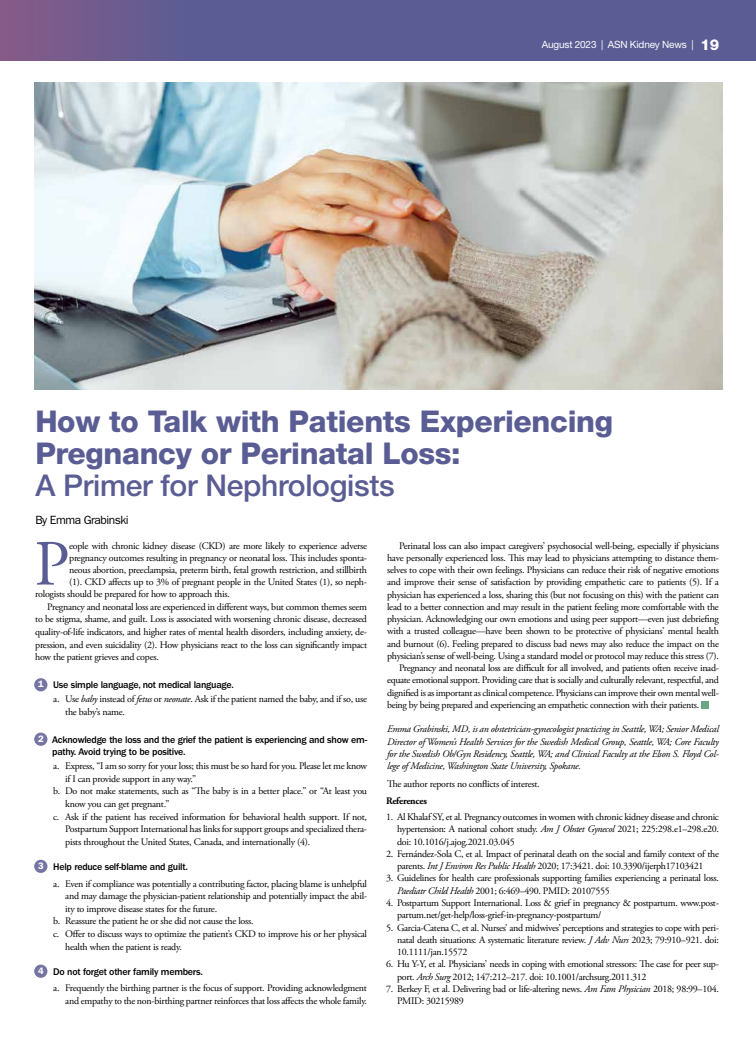
<style>
.page{position:relative;width:756px;height:1044px;background:#fff}
.page>*{position:absolute;margin:0;border:0;box-sizing:border-box;transform-origin:0 0}
.t1{font:64.3px "Adobe Garamond Pro";color:#5a5d94}
.t2{font:800 30px/32px "Helvetica Neue LT Std";letter-spacing:-.01em;color:#5a5d94}
.t3{font:500 30px "Helvetica Neue LT Std";letter-spacing:-.01em;color:#5a5d94}
.t4{font:11.9px "ITC Franklin Gothic Std";letter-spacing:-.04em;color:#000}
.t5{font:10px/12.3px "Adobe Garamond Pro";letter-spacing:-.025em;color:#000}
.t6{font:italic 10px/12.3px "Adobe Garamond Pro";letter-spacing:-.02em;color:#000;text-align:justify}
.t7{font:500 10px/12.6px "ITC Franklin Gothic Std";letter-spacing:-.025em;color:#000}
.t8{font:10px "Helvetica Neue LT Std";letter-spacing:-.015em;color:#fff}
.t9{font:700 10px "Adobe Garamond Pro";letter-spacing:-.025em;color:#000}
.s1{font-weight:800;font-size:15px}
.s2{font-style:italic}
.s3{font-weight:600;font-size:9.4px;color:#fff}
</style>
<div class="page">
<div style="left:34px;top:678px;width:13px;height:13px;background:#7674a3;border-radius:50%"></div>
<div style="left:34px;top:733px;width:13px;height:13px;background:#7674a3;border-radius:50%"></div>
<div style="left:34px;top:860px;width:13px;height:13px;background:#7674a3;border-radius:50%"></div>
<div style="left:34px;top:965px;width:13px;height:13px;background:#7674a3;border-radius:50%"></div>
<div style="left:701px;top:702px;width:7px;height:7px;background:#69a782"></div>
<svg style="left:0;top:0;width:756px;height:61px;background:#5f5b91"></svg>
<img style="left:34px;top:83px;width:689px;height:307px">
<p class="t8" style="left:542px;top:38px;width:179px">August 2023 | ASN Kidney News | <span class="s1">19</span></p>
<h2 class="t2" style="left:35px;top:406px;width:579px">How to Talk with Patients Experiencing<br>Pregnancy or Perinatal Loss:</h2>
<h2 class="t3" style="left:35px;top:468px;width:361px">A Primer for Nephrologists</h2>
<p class="t4" style="left:35px;top:513px;width:95px">By Emma Grabinski</p>
<h1 class="t1" style="left:34px;top:526px;width:37px">P</h1>
<p class="t5" style="left:69px;top:540px;width:299px">eople with chronic kidney disease (CKD) are more likely to experience adverse</p>
<p class="t5" style="left:399px;top:540px;width:321px">Perinatal loss can also impact caregivers’ psychosocial well-being, especially if physicians</p>
<p class="t5" style="left:387px;top:552px;width:333px">have personally experienced loss. This may lead to physicians attempting to distance them-</p>
<p class="t5" style="left:387px;top:564px;width:333px">selves to cope with their own feelings. Physicians can reduce their risk of negative emotions</p>
<p class="t5" style="left:387px;top:576px;width:333px">and improve their sense of satisfaction by providing empathetic care to patients (5). If a</p>
<p class="t5" style="left:387px;top:589px;width:333px">physician has experienced a loss, sharing this (but not focusing on this) with the patient can</p>
<p class="t5" style="left:387px;top:601px;width:333px">lead to a better connection and may result in the patient feeling more comfortable with the</p>
<p class="t5" style="left:387px;top:613px;width:333px">physician. Acknowledging our own emotions and using peer support—even just debriefing</p>
<p class="t5" style="left:387px;top:625px;width:333px">with a trusted colleague—have been shown to be protective of physicians’ mental health</p>
<p class="t5" style="left:387px;top:638px;width:333px">and burnout (6). Feeling prepared to discuss bad news may also reduce the impact on the</p>
<p class="t5" style="left:387px;top:650px;width:333px">physician’s sense of well-being. Using a standard model or protocol may reduce this stress (7).</p>
<p class="t5" style="left:399px;top:662px;width:321px">Pregnancy and neonatal loss are difficult for all involved, and patients often receive inad-</p>
<p class="t5" style="left:387px;top:675px;width:333px">equate emotional support. Providing care that is socially and culturally relevant, respectful, and</p>
<p class="t5" style="left:387px;top:687px;width:333px">dignified is as important as clinical competence. Physicians can improve their own mental well-</p>
<p class="t5" style="left:387px;top:699px;width:314px">being by being prepared and experiencing an empathetic connection with their patients.</p>
<p class="t6" style="left:387px;top:723px;width:333px">Emma Grabinski, MD, is an obstetrician-gynecologist practicing in Seattle, WA; Senior Medical Director of Women’s Health Services for the Swedish Medical Group, Seattle, WA; Core Faculty for the Swedish Ob/Gyn Residency, Seattle, WA; and Clinical Faculty at the Elson S. Floyd Col&shy;lege of Medicine, Washington State University, Spokane.</p>
<p class="t5" style="left:387px;top:778px;width:154px">The author reports no conflicts of interest.</p>
<p class="t9" style="left:386px;top:795px;width:42px">References</p>
<p class="t5" style="left:397px;top:811px;width:323px;text-align:justify;text-indent:-11px">1. Al Khalaf SY, et al. Pregnancy outcomes in women with chronic kidney disease and chronic hypertension: A national cohort study. <span class="s2">Am J Obstet Gynecol</span> 2021; 225:298.e1–298.e20. doi: 10.1016/j.ajog.2021.03.045</p>
<p class="t5" style="left:386px;top:848px;width:334px;text-align:center">2. Fernández-Sola C, et al. Impact of perinatal death on the social and family context of the parents. <span class="s2">Int J Environ Res Public Health</span> 2020; 17:3421. doi: 10.3390/ijerph17103421</p>
<p class="t5" style="left:397px;top:873px;width:323px;text-indent:-11px">3. Guidelines for health care professionals supporting families experiencing a perinatal loss.<br><span class="s2">Paediatr Child Health</span> 2001; 6:469–490. PMID: 20107555</p>
<p class="t5" style="left:397px;top:897px;width:323px;text-indent:-11px">4. Postpartum Support International. Loss &amp; grief in pregnancy &amp; postpartum. www.post&shy;partum.net/get-help/loss-grief-in-pregnancy-postpartum/</p>
<p class="t5" style="left:397px;top:922px;width:323px;text-align:justify;text-indent:-11px">5. Garcia-Catena C, et al. Nurses’ and midwives’ perceptions and strategies to cope with peri&shy;natal death situations: A systematic literature review. <span class="s2">J Adv Nurs</span> 2023; 79:910–921. doi:<br>10.1111/jan.15572</p>
<p class="t5" style="left:397px;top:958px;width:323px;text-indent:-11px">6. Hu Y-Y, et al. Physicians’ needs in coping with emotional stressors: The case for peer sup&shy;port. <span class="s2">Arch Surg</span> 2012; 147:212–217. doi: 10.1001/archsurg.2011.312</p>
<p class="t5" style="left:397px;top:983px;width:323px;text-indent:-11px">7. Berkey F, et al. Delivering bad or life-altering news. <span class="s2">Am Fam Physician</span> 2018; 98:99–104.<br>PMID: 30215989</p>
<p class="t5" style="left:69px;top:552px;width:299px">pregnancy outcomes resulting in pregnancy or neonatal loss. This includes sponta-</p>
<p class="t5" style="left:69px;top:564px;width:299px">neous abortion, preeclampsia, preterm birth, fetal growth restriction, and stillbirth</p>
<p class="t5" style="left:69px;top:576px;width:299px">(1). CKD affects up to 3% of pregnant people in the United States (1), so neph-</p>
<p class="t5" style="left:35px;top:588px;width:196px">rologists should be prepared for how to approach this.</p>
<p class="t5" style="left:47px;top:601px;width:321px">Pregnancy and neonatal loss are experienced in different ways, but common themes seem</p>
<p class="t5" style="left:35px;top:613px;width:333px">to be stigma, shame, and guilt. Loss is associated with worsening chronic disease, decreased</p>
<p class="t5" style="left:35px;top:626px;width:333px">quality-of-life indicators, and higher rates of mental health disorders, including anxiety, de-</p>
<p class="t5" style="left:35px;top:639px;width:333px">pression, and even suicidality (2). How physicians react to the loss can significantly impact</p>
<p class="t5" style="left:35px;top:651px;width:125px">how the patient grieves and copes.</p>
<p class="t7" style="left:38px;top:679px;width:197px"><span class="s3">1</span> Use simple language, not medical language.</p>
<p class="t5" style="left:65px;top:693px;width:303px;line-height:12.6px;text-indent:-12px">a. Use <span class="s2">baby</span> instead of <span class="s2">fetus</span> or <span class="s2">neonate</span>. Ask if the patient named the baby, and if so, use the baby’s name.</p>
<p class="t7" style="left:52px;top:733px;width:316px;text-indent:-14px"><span class="s3">2</span> Acknowledge the loss and the grief the patient is experiencing and show em&shy;pathy. Avoid trying to be positive.</p>
<p class="t5" style="left:53px;top:760px;width:315px">a. Express, “I am so sorry for your loss; this must be so hard for you. Please let me know</p>
<p class="t5" style="left:65px;top:773px;width:133px">if I can provide support in any way.”</p>
<p class="t5" style="left:53px;top:785px;width:315px">b. Do not make statements, such as “The baby is in a better place.” or “At least you</p>
<p class="t5" style="left:65px;top:798px;width:106px">know you can get pregnant.”</p>
<p class="t5" style="left:53px;top:811px;width:315px">c. Ask if the patient has received information for behavioral health support. If not,</p>
<p class="t5" style="left:65px;top:823px;width:303px">Postpartum Support International has links for support groups and specialized thera-</p>
<p class="t5" style="left:65px;top:836px;width:247px">pists throughout the United States, Canada, and internationally (4).</p>
<p class="t7" style="left:38px;top:860px;width:151px"><span class="s3">3</span> Help reduce self-blame and guilt.</p>
<p class="t5" style="left:53px;top:878px;width:315px">a. Even if compliance was potentially a contributing factor, placing blame is unhelpful</p>
<p class="t5" style="left:65px;top:890px;width:303px">and may damage the physician-patient relationship and potentially impact the abil-</p>
<p class="t5" style="left:65px;top:903px;width:153px">ity to improve disease states for the future.</p>
<p class="t5" style="left:53px;top:915px;width:202px">b. Reassure the patient he or she did not cause the loss.</p>
<p class="t5" style="left:53px;top:928px;width:315px">c. Offer to discuss ways to optimize the patient’s CKD to improve his or her physical</p>
<p class="t5" style="left:65px;top:941px;width:118px">health when the patient is ready.</p>
<p class="t7" style="left:38px;top:965px;width:166px"><span class="s3">4</span> Do not forget other family members.</p>
<p class="t5" style="left:53px;top:982px;width:315px;line-height:12.6px;text-align:right">a. Frequently the birthing partner is the focus of support. Providing acknowledgment and empathy to the non-birthing partner reinforces that loss affects the whole family.</p>
</div>
